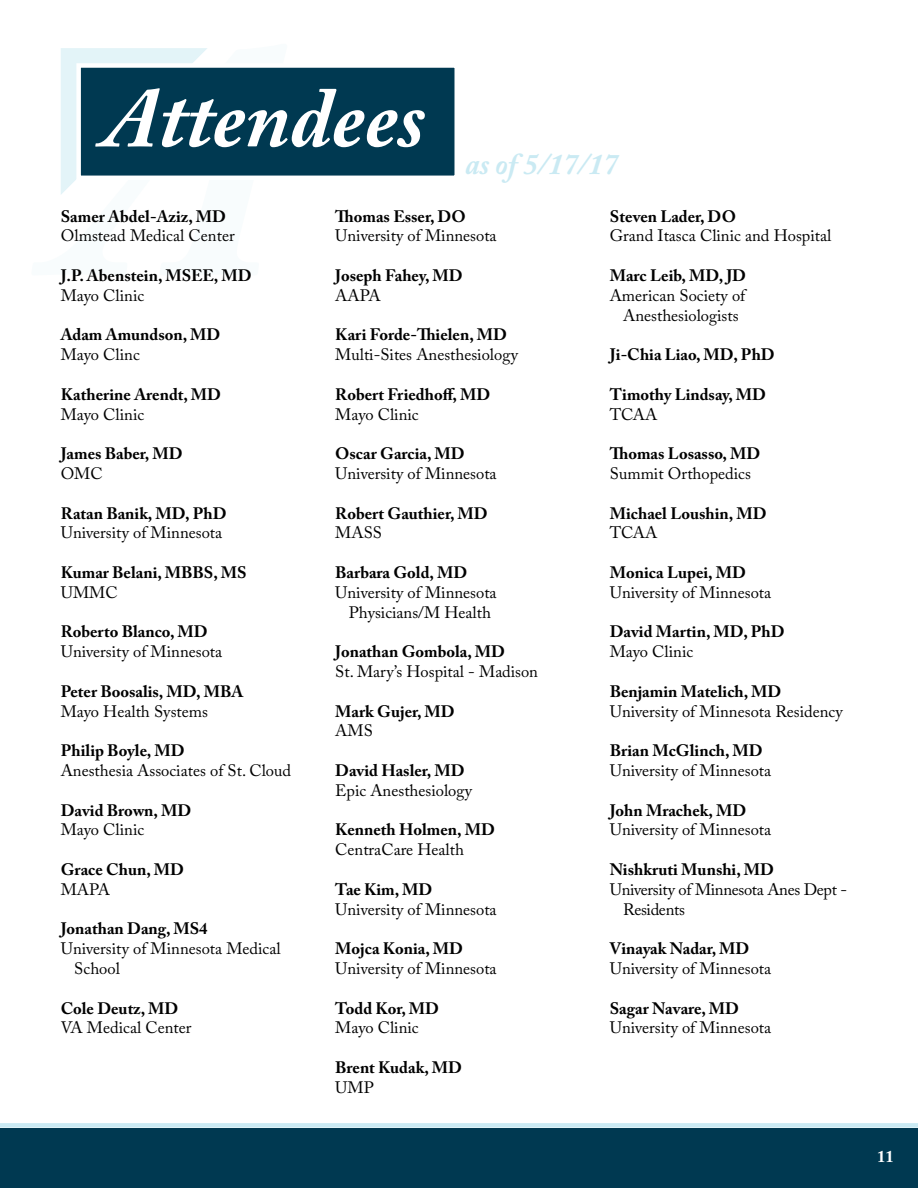
<style>
.page{position:relative;width:918px;height:1188px;background:#fff}
.page>*{position:absolute;margin:0;border:0;box-sizing:border-box;transform-origin:0 0}
.t1{font:italic 700 336.75px "Adobe Caslon Pro";color:#f8fcfd}
.t2{font:italic 700 84.9px "Adobe Caslon Pro";color:#fff}
.t3{font:italic 700 30px "Adobe Caslon Pro";color:#caeaf3}
.t4{font:16.5px/19.8px "Adobe Caslon Pro";color:#000;text-align:center}
.t5{font:700 16.5px "Adobe Caslon Pro";color:#000}
.t6{font:16.5px/19.8px "Adobe Caslon Pro";letter-spacing:-.02em;color:#000}
.t7{font:700 16.5px "Adobe Caslon Pro";color:#fff}
</style>
<div class="page">
<div style="left:0;top:1128px;width:918px;height:60px;background:#003951"></div>
<div style="left:0;top:1123px;width:918px;height:5px;background:#caeaf3"></div>
<svg style="left:61px;top:48px;width:146px;height:146px"></svg>
<div style="left:76px;top:63px;width:383px;height:117px;background:#003951;border:4px solid #fff"></div>
<h1 class="t1" style="left:61px;top:-39px;width:223px">A</h1>
<h2 class="t2" style="left:103px;top:67px;width:324px">Attendees</h2>
<h3 class="t3" style="left:465px;top:146px;width:154px">as of 5/17/17</h3>
<p class="t5" style="left:335px;top:206px;width:132px">Thomas Esser, DO</p>
<p class="t4" style="left:335px;top:226px;width:163px">University of Minnesota</p>
<p class="t5" style="left:335px;top:266px;width:129px">Joseph Fahey, MD</p>
<p class="t4" style="left:335px;top:285px;width:47px">AAPA</p>
<p class="t5" style="left:335px;top:325px;width:173px">Kari Forde-Thielen, MD</p>
<p class="t4" style="left:335px;top:345px;width:184px">Multi-Sites Anesthesiology</p>
<p class="t5" style="left:335px;top:385px;width:156px">Robert Friedhoff, MD</p>
<p class="t4" style="left:335px;top:404px;width:85px">Mayo Clinic</p>
<p class="t5" style="left:335px;top:444px;width:131px">Oscar Garcia, MD</p>
<p class="t4" style="left:335px;top:463px;width:163px">University of Minnesota</p>
<p class="t5" style="left:335px;top:503px;width:154px">Robert Gauthier, MD</p>
<p class="t4" style="left:335px;top:523px;width:48px">MASS</p>
<p class="t5" style="left:335px;top:563px;width:134px">Barbara Gold, MD</p>
<p class="t4" style="left:335px;top:582px;width:163px">University of Minnesota<br>Physicians/M Health</p>
<p class="t5" style="left:335px;top:642px;width:171px">Jonathan Gombola, MD</p>
<p class="t4" style="left:335px;top:661px;width:204px">St. Mary’s Hospital - Madison</p>
<p class="t5" style="left:335px;top:701px;width:121px">Mark Gujer, MD</p>
<p class="t4" style="left:335px;top:721px;width:39px">AMS</p>
<p class="t5" style="left:335px;top:761px;width:131px">David Hasler, MD</p>
<p class="t4" style="left:335px;top:780px;width:138px">Epic Anesthesiology</p>
<p class="t5" style="left:335px;top:820px;width:161px">Kenneth Holmen, MD</p>
<p class="t4" style="left:335px;top:840px;width:130px">CentraCare Health</p>
<p class="t5" style="left:335px;top:880px;width:99px">Tae Kim, MD</p>
<p class="t4" style="left:335px;top:899px;width:163px">University of Minnesota</p>
<p class="t5" style="left:335px;top:939px;width:129px">Mojca Konia, MD</p>
<p class="t4" style="left:335px;top:958px;width:163px">University of Minnesota</p>
<p class="t5" style="left:335px;top:998px;width:105px">Todd Kor, MD</p>
<p class="t4" style="left:335px;top:1018px;width:85px">Mayo Clinic</p>
<p class="t5" style="left:335px;top:1058px;width:128px">Brent Kudak, MD</p>
<p class="t4" style="left:335px;top:1077px;width:40px">UMP</p>
<p class="t5" style="left:61px;top:206px;width:167px">Samer Abdel-Aziz, MD</p>
<p class="t4" style="left:61px;top:226px;width:175px">Olmstead Medical Center</p>
<p class="t5" style="left:61px;top:266px;width:192px">J.P. Abenstein, MSEE, MD</p>
<p class="t4" style="left:61px;top:285px;width:85px">Mayo Clinic</p>
<p class="t5" style="left:61px;top:325px;width:161px">Adam Amundson, MD</p>
<p class="t4" style="left:61px;top:345px;width:81px">Mayo Clinc</p>
<p class="t5" style="left:61px;top:385px;width:162px">Katherine Arendt, MD</p>
<p class="t4" style="left:61px;top:404px;width:85px">Mayo Clinic</p>
<p class="t5" style="left:61px;top:444px;width:123px">James Baber, MD</p>
<p class="t4" style="left:61px;top:463px;width:44px">OMC</p>
<p class="t5" style="left:61px;top:503px;width:167px">Ratan Banik, MD, PhD</p>
<p class="t4" style="left:61px;top:523px;width:163px">University of Minnesota</p>
<p class="t5" style="left:61px;top:563px;width:187px">Kumar Belani, MBBS, MS</p>
<p class="t4" style="left:61px;top:582px;width:58px">UMMC</p>
<p class="t5" style="left:61px;top:622px;width:148px">Roberto Blanco, MD</p>
<p class="t4" style="left:61px;top:642px;width:163px">University of Minnesota</p>
<p class="t5" style="left:61px;top:682px;width:184px">Peter Boosalis, MD, MBA</p>
<p class="t4" style="left:61px;top:701px;width:149px">Mayo Health Systems</p>
<p class="t5" style="left:61px;top:741px;width:125px">Philip Boyle, MD</p>
<p class="t4" style="left:61px;top:760px;width:232px">Anesthesia Associates of St. Cloud</p>
<p class="t5" style="left:61px;top:800px;width:132px">David Brown, MD</p>
<p class="t4" style="left:61px;top:820px;width:85px">Mayo Clinic</p>
<p class="t5" style="left:61px;top:860px;width:125px">Grace Chun, MD</p>
<p class="t4" style="left:61px;top:879px;width:51px">MAPA</p>
<p class="t5" style="left:61px;top:919px;width:148px">Jonathan Dang, MS4</p>
<p class="t4" style="left:74px;top:939px;width:208px;text-align:left;text-indent:-13px">University of Minnesota Medical<br>School</p>
<p class="t5" style="left:61px;top:998px;width:119px">Cole Deutz, MD</p>
<p class="t4" style="left:61px;top:1018px;width:132px">VA Medical Center</p>
<p class="t5" style="left:610px;top:206px;width:128px">Steven Lader, DO</p>
<p class="t4" style="left:610px;top:226px;width:223px">Grand Itasca Clinic and Hospital</p>
<p class="t5" style="left:610px;top:266px;width:138px">Marc Leib, MD, JD</p>
<p class="t4" style="left:610px;top:285px;width:137px">American Society of<br>Anesthesiologists</p>
<p class="t5" style="left:610px;top:345px;width:167px">Ji-Chia Liao, MD, PhD</p>
<p class="t5" style="left:610px;top:385px;width:158px">Timothy Lindsay, MD</p>
<p class="t4" style="left:610px;top:404px;width:49px">TCAA</p>
<p class="t5" style="left:610px;top:444px;width:152px">Thomas Losasso, MD</p>
<p class="t4" style="left:610px;top:463px;width:143px">Summit Orthopedics</p>
<p class="t5" style="left:610px;top:503px;width:158px">Michael Loushin, MD</p>
<p class="t4" style="left:610px;top:523px;width:49px">TCAA</p>
<p class="t5" style="left:610px;top:563px;width:138px">Monica Lupei, MD</p>
<p class="t4" style="left:610px;top:582px;width:163px">University of Minnesota</p>
<p class="t5" style="left:610px;top:622px;width:176px">David Martin, MD, PhD</p>
<p class="t4" style="left:610px;top:642px;width:85px">Mayo Clinic</p>
<p class="t5" style="left:610px;top:682px;width:173px">Benjamin Matelich, MD</p>
<p class="t4" style="left:610px;top:701px;width:235px">University of Minnesota Residency</p>
<p class="t5" style="left:610px;top:741px;width:155px">Brian McGlinch, MD</p>
<p class="t4" style="left:610px;top:760px;width:163px">University of Minnesota</p>
<p class="t5" style="left:610px;top:800px;width:138px">John Mrachek, MD</p>
<p class="t4" style="left:610px;top:820px;width:163px">University of Minnesota</p>
<p class="t5" style="left:610px;top:860px;width:166px">Nishkruti Munshi, MD</p>
<p class="t6" style="left:623px;top:879px;width:226px;text-indent:-13px">University of Minnesota Anes Dept -<br>Residents</p>
<p class="t5" style="left:610px;top:939px;width:141px">Vinayak Nadar, MD</p>
<p class="t4" style="left:610px;top:958px;width:163px">University of Minnesota</p>
<p class="t5" style="left:610px;top:998px;width:131px">Sagar Navare, MD</p>
<p class="t4" style="left:610px;top:1018px;width:163px">University of Minnesota</p>
<p class="t7" style="left:877px;top:1147px;width:18px">11</p>
</div>
